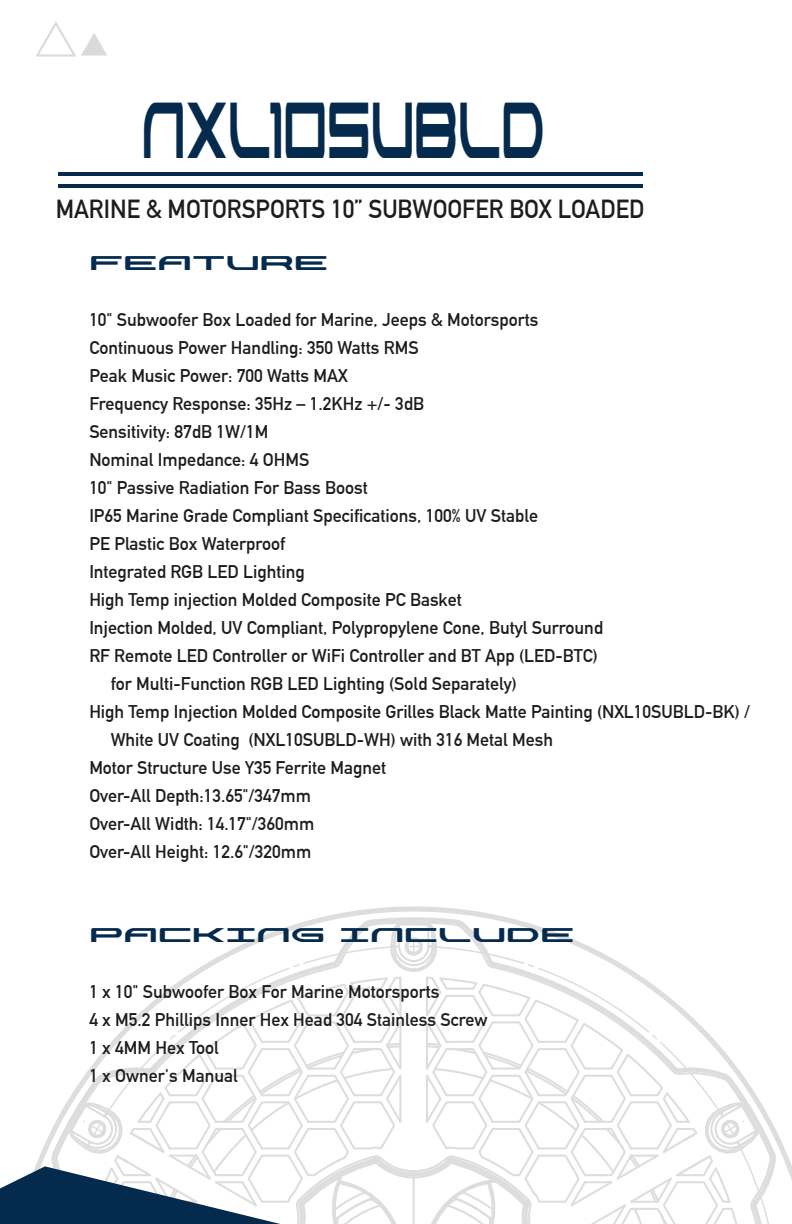
<style>
.page{position:relative;width:792px;height:1224px;background:#fff}
.page>*{position:absolute;margin:0;border:0;box-sizing:border-box;transform-origin:0 0}
.t1{font:expanded 115.4px "Antietam Extra";color:#042b4d;scale:.23 1}
.t2{font:expanded 29px "Antietam Extra";color:#042b4d;scale:.73 1}
.t3{font:700 25.6px "DIN Alternate";color:#1d1d1b;scale:.95 1}
.t4{font:700 18px/28px "DIN Alternate";color:#1d1d1b}
</style>
<div class="page">
<svg style="left:0;top:906px;width:777px;height:318px"></svg>
<svg style="left:36px;top:21px;width:71px;height:36px"></svg>
<hr style="left:58px;top:184px;width:584px;height:4px;background:#042b4d">
<hr style="left:58px;top:172px;width:584px;height:4px;background:#042b4d">
<h1 class="t1" style="left:142px;top:78px;width:1755px">NXL10SUBLD</h1>
<h3 class="t3" style="left:56px;top:190px;width:621px">MARINE &amp; MOTORSPORTS 10” SUBWOOFER BOX LOADED</h3>
<h2 class="t2" style="left:89px;top:250px;width:329px">FEATURE</h2>
<p class="t4" style="left:89px;top:305px;width:451px">10" Subwoofer Box Loaded for Marine, Jeeps &amp; Motorsports</p>
<p class="t4" style="left:89px;top:333px;width:331px">Continuous Power Handling: 350 Watts RMS</p>
<p class="t4" style="left:89px;top:361px;width:260px">Peak Music Power: 700 Watts MAX</p>
<p class="t4" style="left:89px;top:389px;width:336px">Frequency Response: 35Hz – 1.2KHz +/- 3dB</p>
<p class="t4" style="left:89px;top:417px;width:181px">Sensitivity: 87dB 1W/1M</p>
<p class="t4" style="left:89px;top:445px;width:222px">Nominal Impedance: 4 OHMS</p>
<p class="t4" style="left:89px;top:473px;width:280px">10" Passive Radiation For Bass Boost</p>
<p class="t4" style="left:89px;top:501px;width:450px">IP65 Marine Grade Compliant Specifications, 100% UV Stable</p>
<p class="t4" style="left:89px;top:529px;width:197px">PE Plastic Box Waterproof</p>
<p class="t4" style="left:89px;top:557px;width:217px">Integrated RGB LED Lighting</p>
<p class="t4" style="left:89px;top:585px;width:374px">High Temp injection Molded Composite PC Basket</p>
<p class="t4" style="left:89px;top:613px;width:515px">Injection Molded, UV Compliant, Polypropylene Cone, Butyl Surround</p>
<p class="t4" style="left:89px;top:641px;width:510px">RF Remote LED Controller or WiFi Controller and BT App (LED-BTC)</p>
<p class="t4" style="left:111px;top:669px;width:407px">for Multi-Function RGB LED Lighting (Sold Separately)</p>
<p class="t4" style="left:89px;top:697px;width:662px">High Temp Injection Molded Composite Grilles Black Matte Painting (NXL10SUBLD-BK) /</p>
<p class="t4" style="left:111px;top:725px;width:444px">White UV Coating (NXL10SUBLD-WH) with 316 Metal Mesh</p>
<p class="t4" style="left:89px;top:753px;width:298px">Motor Structure Use Y35 Ferrite Magnet</p>
<p class="t4" style="left:89px;top:781px;width:223px">Over-All Depth:13.65"/347mm</p>
<p class="t4" style="left:89px;top:809px;width:227px">Over-All Width: 14.17"/360mm</p>
<p class="t4" style="left:89px;top:837px;width:224px">Over-All Height: 12.6"/320mm</p>
<h2 class="t2" style="left:89px;top:922px;width:666px">PACKING INCLUDE</h2>
<p class="t4" style="left:89px;top:977px;width:400px">1 x 10" Subwoofer Box For Marine Motorsports<br>4 x M5.2 Phillips Inner Hex Head 304 Stainless Screw<br>1 x 4MM Hex Tool<br>1 x Owner's Manual</p>
</div>
